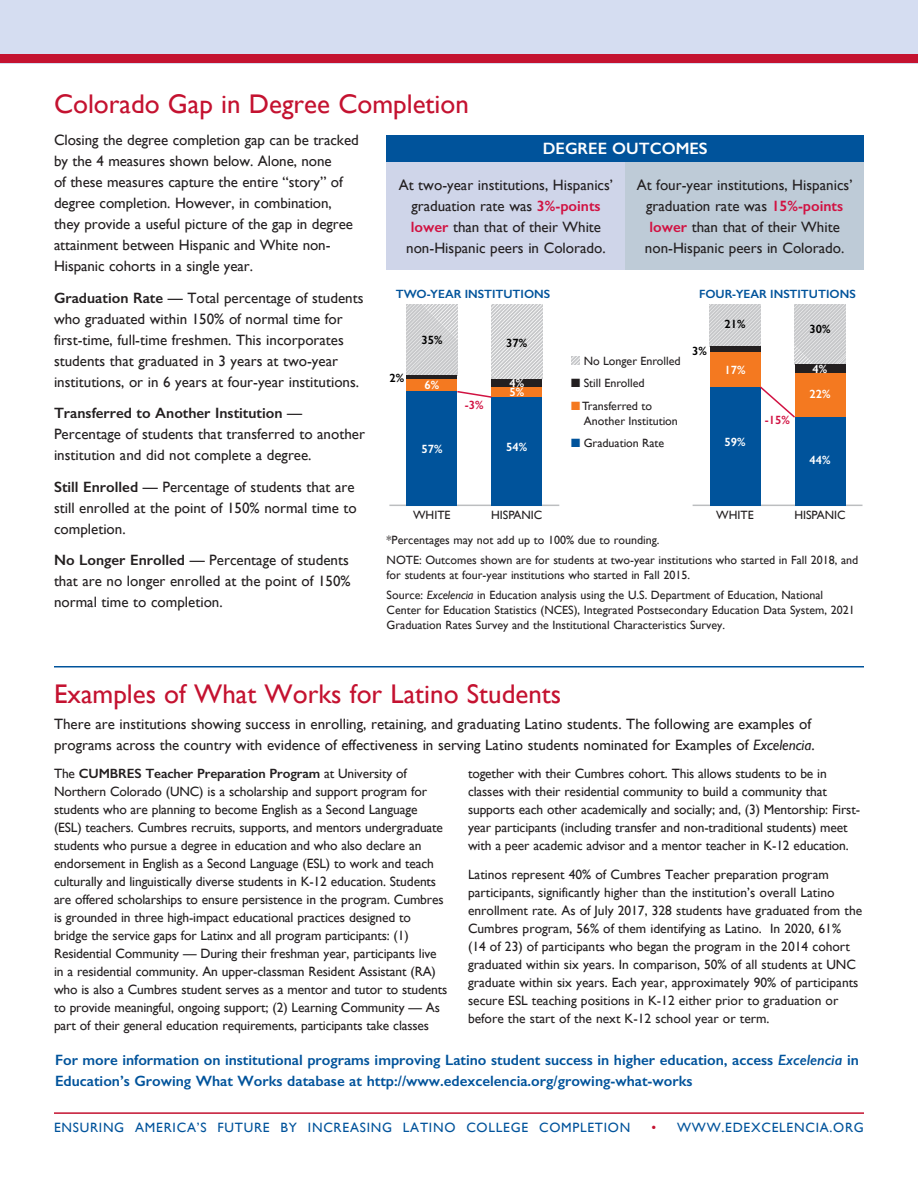
<style>
.page{position:relative;width:918px;height:1188px;background:#fff}
.page>*{position:absolute;margin:0;border:0;box-sizing:border-box;transform-origin:0 0}
.t1{font:27px "Gill Sans";color:#c41230}
.t2{font:600 16.5px "Gill Sans";color:#fff}
.t3{font:15px/21px "Gill Sans";color:#231f20}
.t4{font:600 15px/21px "Gill Sans";color:#00539b}
.t5{font:13.5px/18px "Gill Sans";letter-spacing:-.01em;color:#231f20}
.t6{font:13.5px "Gill Sans";letter-spacing:.055em;color:#00539b}
.t7{font:12px/15px "Gill Sans";color:#231f20}
.t8{font:600 12px "Gill Sans";color:#00539b}
.t9{font:600 12px "Gill Sans";color:#fff}
.t10{font:600 12px "Gill Sans";color:#000}
.t11{font:600 12px "Gill Sans";color:#d11242}
.s1{font-weight:600}
.s2{font-weight:600;color:#d11242}
.s3{color:#fff}
.s4{color:#f47920}
.s5{color:#00539b}
.s6{font-style:italic}
.s7{color:#c41230}
</style>
<div class="page">
<hr style="left:54px;top:1112px;width:810px;height:2px;background:#c41230">
<div style="left:0;top:0;width:918px;height:64px;background:#d5ddf1"></div>
<div style="left:0;top:54px;width:918px;height:9px;background:#c41230"></div>
<hr style="left:54px;top:666px;width:810px;height:2px;background:#00539b">
<div style="left:387px;top:135px;width:477px;height:27px;background:#00539b"></div>
<div style="left:387px;top:162px;width:238px;height:108px;background:#cfd5e9"></div>
<div style="left:625px;top:162px;width:239px;height:108px;background:#becbd7"></div>
<svg style="left:572px;top:356px;width:8px;height:8px"></svg>
<hr style="left:693px;top:505px;width:170px;height:1px;background:#bcbec0">
<svg style="left:710px;top:305px;width:51px;height:42px;background:#cccdce"></svg>
<svg style="left:795px;top:305px;width:51px;height:60px;background:#ceced0"></svg>
<div style="left:710px;top:347px;width:51px;height:6px;background:#231f20"></div>
<div style="left:795px;top:365px;width:51px;height:8px;background:#231f20"></div>
<div style="left:710px;top:353px;width:51px;height:34px;background:#f47920"></div>
<div style="left:795px;top:373px;width:51px;height:44px;background:#f47920"></div>
<div style="left:710px;top:387px;width:51px;height:118px;background:#00539b"></div>
<div style="left:795px;top:417px;width:51px;height:88px;background:#00539b"></div>
<hr style="left:389px;top:505px;width:170px;height:1px;background:#bcbec0">
<svg style="left:406px;top:305px;width:51px;height:70px;background:#d1d2d4"></svg>
<svg style="left:491px;top:305px;width:51px;height:74px;fill:#cfd0d2"></svg>
<hr style="left:406px;top:375px;width:51px;height:4px;background:#231f20">
<div style="left:491px;top:379px;width:51px;height:8px;background:#231f20"></div>
<div style="left:406px;top:379px;width:51px;height:12px;background:#f47920"></div>
<div style="left:491px;top:387px;width:51px;height:10px;background:#f47920"></div>
<div style="left:406px;top:391px;width:51px;height:114px;background:#00539b"></div>
<div style="left:491px;top:397px;width:51px;height:108px;background:#00539b"></div>
<svg style="left:457px;top:391px;width:35px;height:7px"></svg>
<svg style="left:760px;top:386px;width:35px;height:32px"></svg>
<h1 class="t1" style="left:54px;top:88px;width:416px">Colorado Gap in Degree Completion</h1>
<p class="t3" style="left:54px;top:130px;width:306px">Closing the degree completion gap can be tracked by the 4 measures shown below. Alone, none<br>of these measures capture the entire “story” of degree completion. However, in combination, they provide a useful picture of the gap in degree attainment between Hispanic and White non-Hispanic cohorts in a single year.</p>
<p class="t3" style="left:54px;top:287px;width:311px"><span class="s1">Graduation Rate</span> — Total percentage of students who graduated within 150% of normal time for first-time, full-time freshmen. This incorporates students that graduated in 3 years at two-year institutions, or in 6 years at four-year institutions.</p>
<p class="t3" style="left:54px;top:403px;width:313px"><span class="s1">Transferred to Another Institution</span> —<br>Percentage of students that transferred to another institution and did not complete a degree.</p>
<p class="t3" style="left:54px;top:476px;width:304px"><span class="s1">Still Enrolled</span> — Percentage of students that are still enrolled at the point of 150% normal time to completion.</p>
<p class="t3" style="left:54px;top:550px;width:298px"><span class="s1">No Longer Enrolled</span> — Percentage of students that are no longer enrolled at the point of 150% normal time to completion.</p>
<p class="t2" style="left:543px;top:139px;width:166px">DEGREE OUTCOMES</p>
<p class="t3" style="left:399px;top:174px;width:216px;text-align:center">At two-year institutions, Hispanics’ graduation rate was <span class="s2">3%-points lower</span> than that of their White non-Hispanic peers in Colorado.</p>
<p class="t3" style="left:637px;top:174px;width:217px;text-align:center">At four-year institutions, Hispanics’ graduation rate was <span class="s2">15%-points lower</span> than that of their White non-Hispanic peers in Colorado.</p>
<p class="t8" style="left:396px;top:287px;width:156px">TWO-YEAR INSTITUTIONS</p>
<p class="t8" style="left:699px;top:287px;width:158px">FOUR-YEAR INSTITUTIONS</p>
<p class="t10" style="left:389px;top:371px;width:16px">2%</p>
<p class="t10" style="left:421px;top:333px;width:23px">35%</p>
<p class="t9" style="left:424px;top:378px;width:16px">6%</p>
<p class="t9" style="left:421px;top:442px;width:23px">57%</p>
<p class="t11" style="left:465px;top:398px;width:20px">-3%</p>
<p class="t10" style="left:506px;top:335px;width:23px">37%</p>
<p class="t9" style="left:509px;top:376px;width:16px">4%</p>
<p class="t9" style="left:509px;top:385px;width:16px">5%</p>
<p class="t9" style="left:506px;top:440px;width:23px">54%</p>
<p class="t7" style="left:571px;top:353px;width:111px"><span class="s3">■</span> No Longer Enrolled</p>
<p class="t7" style="left:571px;top:375px;width:75px">■ Still Enrolled</p>
<p class="t7" style="left:584px;top:398px;width:95px;text-indent:-13px"><span class="s4">■</span> Transferred to<br>Another Institution</p>
<p class="t7" style="left:571px;top:435px;width:95px"><span class="s5">■</span> Graduation Rate</p>
<p class="t10" style="left:692px;top:344px;width:16px">3%</p>
<p class="t10" style="left:724px;top:317px;width:23px">21%</p>
<p class="t9" style="left:724px;top:363px;width:23px">17%</p>
<p class="t9" style="left:724px;top:435px;width:23px">59%</p>
<p class="t11" style="left:765px;top:412px;width:27px">-15%</p>
<p class="t10" style="left:809px;top:321px;width:23px">30%</p>
<p class="t9" style="left:813px;top:362px;width:16px">4%</p>
<p class="t9" style="left:809px;top:386px;width:23px">22%</p>
<p class="t9" style="left:809px;top:453px;width:23px">44%</p>
<p class="t7" style="left:413px;top:507px;width:39px">WHITE</p>
<p class="t7" style="left:491px;top:507px;width:53px">HISPANIC</p>
<p class="t7" style="left:716px;top:507px;width:39px">WHITE</p>
<p class="t7" style="left:794px;top:507px;width:53px">HISPANIC</p>
<p class="t7" style="left:387px;top:529px;width:473px;line-height:20.2px">*Percentages may not add up to 100% due to rounding.<br>NOTE: Outcomes shown are for students at two-year institutions who started in Fall 2018, and</p>
<p class="t7" style="left:387px;top:565px;width:438px;line-height:20.2px">for students at four-year institutions who started in Fall 2015.<br>Source: <span class="s6">Excelencia</span> in Education analysis using the U.S. Department of Education, National</p>
<p class="t7" style="left:387px;top:602px;width:470px">Center for Education Statistics (NCES), Integrated Postsecondary Education Data System, 2021<br>Graduation Rates Survey and the Institutional Characteristics Survey.</p>
<h1 class="t1" style="left:54px;top:678px;width:509px">Examples of What Works for Latino Students</h1>
<p class="t3" style="left:54px;top:713px;width:762px">There are institutions showing success in enrolling, retaining, and graduating Latino students. The following are examples of programs across the country with evidence of effectiveness in serving Latino students nominated for Examples of <span class="s6">Excelencia</span>.</p>
<p class="t5" style="left:54px;top:765px;width:395px">The <span class="s1">CUMBRES Teacher Preparation Program</span> at University of Northern Colorado (UNC) is a scholarship and support program for students who are planning to become English as a Second Language (ESL) teachers. Cumbres recruits, supports, and mentors undergraduate students who pursue a degree in education and who also declare an endorsement in English as a Second Language (ESL) to work and teach culturally and linguistically diverse students in K-12 education. Students are offered scholarships to ensure persistence in the program. Cumbres is grounded in three high-impact educational practices designed to bridge the service gaps for Latinx and all program participants: (1)<br>Residential Community — During their freshman year, participants live in a residential community. An upper-classman Resident Assistant (RA) who is also a Cumbres student serves as a mentor and tutor to students to provide meaningful, ongoing support; (2) Learning Community — As part of their general education requirements, participants take classes</p>
<p class="t5" style="left:468px;top:765px;width:394px">together with their Cumbres cohort. This allows students to be in classes with their residential community to build a community that supports each other academically and socially; and, (3) Mentorship: First&shy;year participants (including transfer and non-traditional students) meet with a peer academic advisor and a mentor teacher in K-12 education.</p>
<p class="t5" style="left:468px;top:865px;width:396px">Latinos represent 40% of Cumbres Teacher preparation program participants, significantly higher than the institution’s overall Latino enrollment rate. As of July 2017, 328 students have graduated from the Cumbres program, 56% of them identifying as Latino. In 2020, 61% (14 of 23) of participants who began the program in the 2014 cohort graduated within six years. In comparison, 50% of all students at UNC graduate within six years. Each year, approximately 90% of participants secure ESL teaching positions in K-12 either prior to graduation or before the start of the next K-12 school year or term.</p>
<p class="t4" style="left:55px;top:1049px;width:805px">For more information on institutional programs improving Latino student success in higher education, access <span class="s6">Excelencia</span> in<br>Education’s Growing What Works database at http://www.edexcelencia.org/growing-what-works</p>
<p class="t6" style="left:54px;top:1119px;width:578px">ENSURING AMERICA’S FUTURE BY INCREASING LATINO COLLEGE COMPLETION</p>
<p class="t6" style="left:651px;top:1119px;width:214px"><span class="s7">•</span> WWW.EDEXCELENCIA.ORG</p>
</div>
